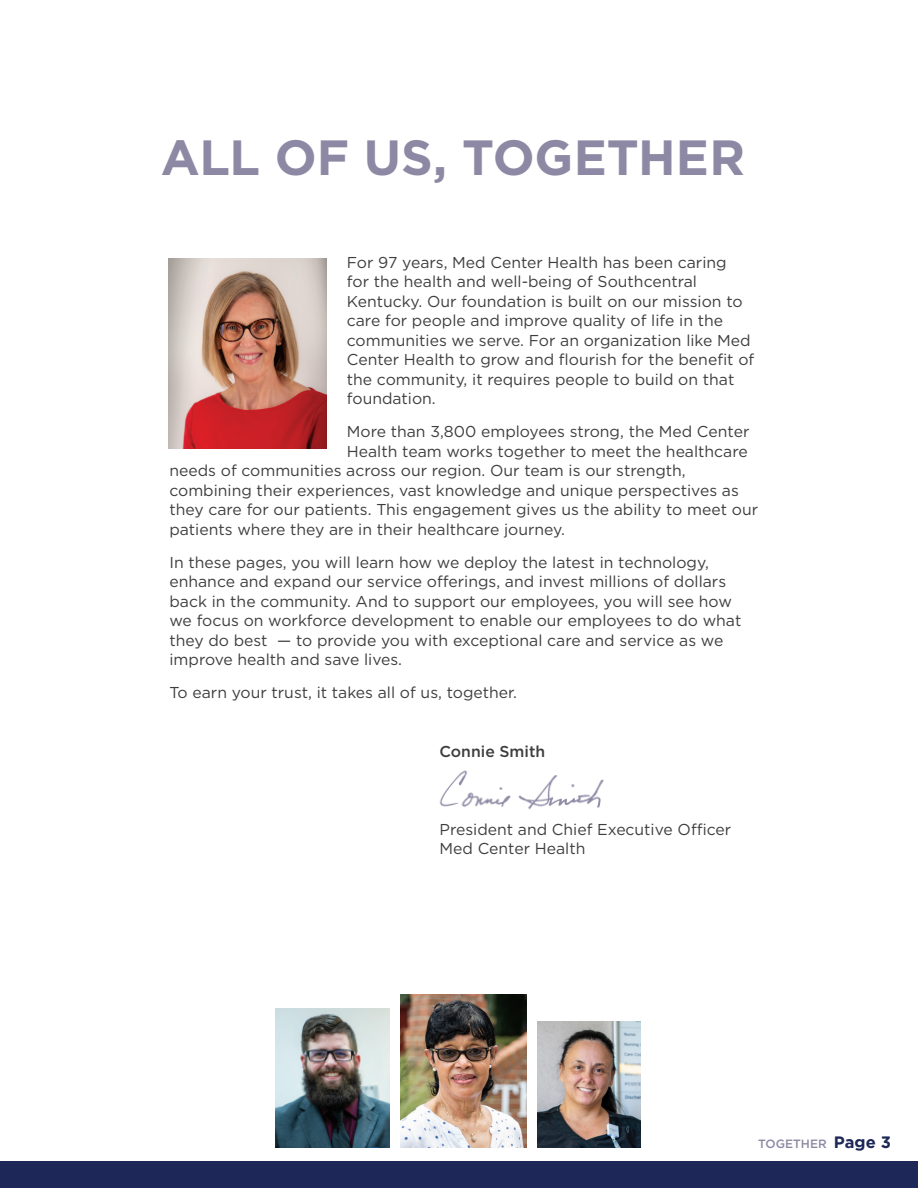
<style>
.page{position:relative;width:918px;height:1188px;background:#fff}
.page>*{position:absolute;margin:0;border:0;box-sizing:border-box;transform-origin:0 0}
.t1{font:700 49.5px "Gotham";letter-spacing:-.005em;color:#8d89a4}
.t2{font:15.75px/19.5px "Gotham";color:#3e3e3f}
.t3{font:500 15.75px "Gotham";color:#3e3e3f}
.t4{font:500 12px "Gotham";color:#8d89a4}
.s1{font-weight:700;font-size:16.5px;color:#1d2758}
</style>
<div class="page">
<img style="left:439px;top:770px;width:72px;height:37px">
<img style="left:169px;top:259px;width:158px;height:190px">
<div style="left:0;top:1161px;width:918px;height:27px;background:#1d2758"></div>
<img style="left:276px;top:1008px;width:114px;height:140px">
<img style="left:538px;top:1022px;width:103px;height:126px">
<img style="left:401px;top:994px;width:125px;height:154px">
<img style="left:518px;top:775px;width:86px;height:35px">
<p class="t1" style="left:161px;top:125px;width:586px">ALL OF US, TOGETHER</p>
<p class="t2" style="left:347px;top:252px;width:409px">For 97 years, Med Center Health has been caring<br>for the health and well-being of Southcentral Kentucky. Our foundation is built on our mission to care for people and improve quality of life in the communities we serve. For an organization like Med Center Health to grow and flourish for the benefit of the community, it requires people to build on that foundation.</p>
<p class="t2" style="left:347px;top:421px;width:404px">More than 3,800 employees strong, the Med Center</p>
<p class="t2" style="left:347px;top:441px;width:402px">Health team works together to meet the healthcare</p>
<p class="t2" style="left:169px;top:460px;width:518px">needs of communities across our region. Our team is our strength,</p>
<p class="t2" style="left:169px;top:480px;width:571px">combining their experiences, vast knowledge and unique perspectives as</p>
<p class="t2" style="left:169px;top:499px;width:590px">they care for our patients. This engagement gives us the ability to meet our</p>
<p class="t2" style="left:169px;top:519px;width:397px">patients where they are in their healthcare journey.</p>
<p class="t2" style="left:169px;top:552px;width:573px">In these pages, you will learn how we deploy the latest in technology, enhance and expand our service offerings, and invest millions of dollars back in the community. And to support our employees, you will see how we focus on workforce development to enable our employees to do what they do best — to provide you with exceptional care and service as we improve health and save lives.</p>
<p class="t2" style="left:169px;top:682px;width:349px">To earn your trust, it takes all of us, together.</p>
<p class="t3" style="left:439px;top:741px;width:107px">Connie Smith</p>
<p class="t2" style="left:439px;top:819px;width:293px">President and Chief Executive Officer</p>
<p class="t2" style="left:439px;top:838px;width:147px">Med Center Health</p>
<p class="t4" style="left:758px;top:1135px;width:134px">TOGETHER <span class="s1">Page 3</span></p>
</div>
